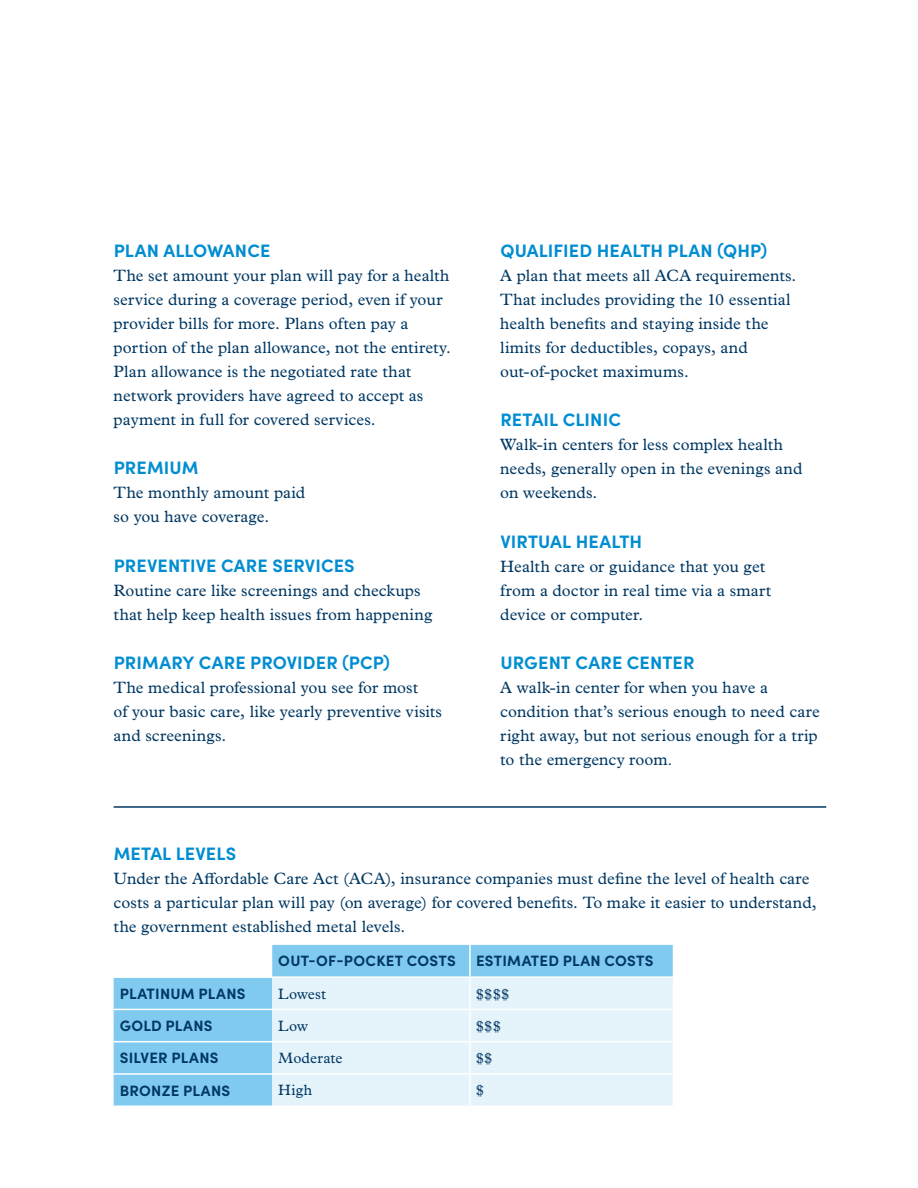
<style>
.page{position:relative;width:918px;height:1188px;background:#fff}
.page>*{position:absolute;margin:0;border:0;box-sizing:border-box;transform-origin:0 0}
.Mini_Blue_Header{font:700 18px "Sofia Pro";letter-spacing:.01em;color:#008dd1}
.Body_Copy{font:16.5px/24px "Plantin MT Pro";letter-spacing:.005em;color:#003863}
.Mini_Blue_Header-2{font:700 15px "Sofia Pro";letter-spacing:.02em;color:#003863}
.bullet_-_body{font:15px "Plantin MT Pro";letter-spacing:.01em;color:#003863}
.s1{font-size:15px}
</style>
<div class="page">
<hr style="left:114px;top:806px;width:712px;height:2px;background:#003863">
<svg style="left:114px;top:945px;width:559px;height:161px;background:#91d1f2"></svg>
<div style="left:272px;top:978px;width:401px;height:128px;background:#e5f3fb"></div>
<hr style="left:469px;top:945px;width:2px;height:31px;background:#fff">
<hr style="left:469px;top:978px;width:2px;height:31px;background:#fff">
<hr style="left:469px;top:1010px;width:2px;height:31px;background:#fff">
<hr style="left:469px;top:1042px;width:2px;height:31px;background:#fff">
<hr style="left:469px;top:1075px;width:2px;height:31px;background:#fff">
<hr style="left:114px;top:976px;width:158px;height:2px;background:#fff">
<hr style="left:272px;top:976px;width:198px;height:2px;background:#fff">
<hr style="left:470px;top:976px;width:203px;height:2px;background:#fff">
<hr style="left:114px;top:1009px;width:158px;height:1px;background:#fff">
<hr style="left:272px;top:1009px;width:198px;height:1px;background:#fff">
<hr style="left:470px;top:1009px;width:203px;height:1px;background:#fff">
<hr style="left:114px;top:1041px;width:158px;height:1px;background:#fff">
<hr style="left:272px;top:1041px;width:198px;height:1px;background:#fff">
<hr style="left:470px;top:1041px;width:203px;height:1px;background:#fff">
<hr style="left:114px;top:1073px;width:158px;height:2px;background:#fff">
<hr style="left:272px;top:1073px;width:198px;height:2px;background:#fff">
<hr style="left:470px;top:1073px;width:203px;height:2px;background:#fff">
<p class="Mini_Blue_Header" style="left:114px;top:237px;width:158px">PLAN ALLOWANCE</p>
<p class="Body_Copy" style="left:114px;top:263px;width:339px">The set amount your plan will pay for a health service during a coverage period, even if your provider bills for more. Plans often pay a portion of the plan allowance, not the entirety.<br>Plan allowance is the negotiated rate that network providers have agreed to accept as payment in full for covered services.</p>
<p class="Mini_Blue_Header" style="left:114px;top:454px;width:86px">PREMIUM</p>
<p class="Body_Copy" style="left:114px;top:481px;width:193px">The monthly amount paid so you have coverage.</p>
<p class="Mini_Blue_Header" style="left:114px;top:552px;width:243px">PREVENTIVE CARE SERVICES</p>
<p class="Body_Copy" style="left:114px;top:578px;width:320px">Routine care like screenings and checkups that help keep health issues from happening</p>
<p class="Mini_Blue_Header" style="left:114px;top:649px;width:278px">PRIMARY CARE PROVIDER (PCP)</p>
<p class="Body_Copy" style="left:114px;top:676px;width:330px">The medical professional you see for most<br>of your basic care, like yearly preventive visits and screenings.</p>
<p class="Mini_Blue_Header" style="left:500px;top:237px;width:268px">QUALIFIED HEALTH PLAN (QHP)</p>
<p class="Body_Copy" style="left:500px;top:263px;width:298px">A plan that meets all ACA requirements.<br>That includes providing the 10 essential health benefits and staying inside the limits for deductibles, copays, and out-of-pocket maximums.</p>
<p class="Mini_Blue_Header" style="left:500px;top:406px;width:122px">RETAIL CLINIC</p>
<p class="Body_Copy" style="left:500px;top:433px;width:304px">Walk-in centers for less complex health needs, generally open in the evenings and on weekends.</p>
<p class="Mini_Blue_Header" style="left:500px;top:528px;width:143px">VIRTUAL HEALTH</p>
<p class="Body_Copy" style="left:500px;top:554px;width:273px">Health care or guidance that you get from a doctor in real time via a smart device or computer.</p>
<p class="Mini_Blue_Header" style="left:500px;top:649px;width:196px">URGENT CARE CENTER</p>
<p class="Body_Copy" style="left:500px;top:676px;width:321px">A walk-in center for when you have a condition that’s serious enough to need care right away, but not serious enough for a trip to the emergency room<span class="s1">.</span></p>
<p class="Mini_Blue_Header" style="left:114px;top:840px;width:124px">METAL LEVELS</p>
<p class="Body_Copy" style="left:114px;top:867px;width:705px">Under the Affordable Care Act (ACA), insurance companies must define the level of health care costs a particular plan will pay (on average) for covered benefits. To make it easier to understand, the government established metal levels.</p>
<p class="Mini_Blue_Header-2" style="left:278px;top:950px;width:179px">OUT-OF-POCKET COSTS</p>
<p class="Mini_Blue_Header-2" style="left:476px;top:950px;width:179px">ESTIMATED PLAN COSTS</p>
<p class="Mini_Blue_Header-2" style="left:120px;top:982px;width:127px">PLATINUM PLANS</p>
<p class="bullet_-_body" style="left:278px;top:985px;width:49px">Lowest</p>
<p class="bullet_-_body" style="left:476px;top:985px;width:35px">$$$$</p>
<p class="Mini_Blue_Header-2" style="left:120px;top:1014px;width:94px">GOLD PLANS</p>
<p class="bullet_-_body" style="left:278px;top:1017px;width:31px">Low</p>
<p class="bullet_-_body" style="left:476px;top:1017px;width:27px">$$$</p>
<p class="Mini_Blue_Header-2" style="left:120px;top:1046px;width:100px">SILVER PLANS</p>
<p class="bullet_-_body" style="left:278px;top:1049px;width:66px">Moderate</p>
<p class="bullet_-_body" style="left:476px;top:1049px;width:18px">$$</p>
<p class="Mini_Blue_Header-2" style="left:120px;top:1079px;width:112px">BRONZE PLANS</p>
<p class="bullet_-_body" style="left:278px;top:1082px;width:35px">High</p>
<p class="bullet_-_body" style="left:476px;top:1082px;width:10px">$</p>
</div>
